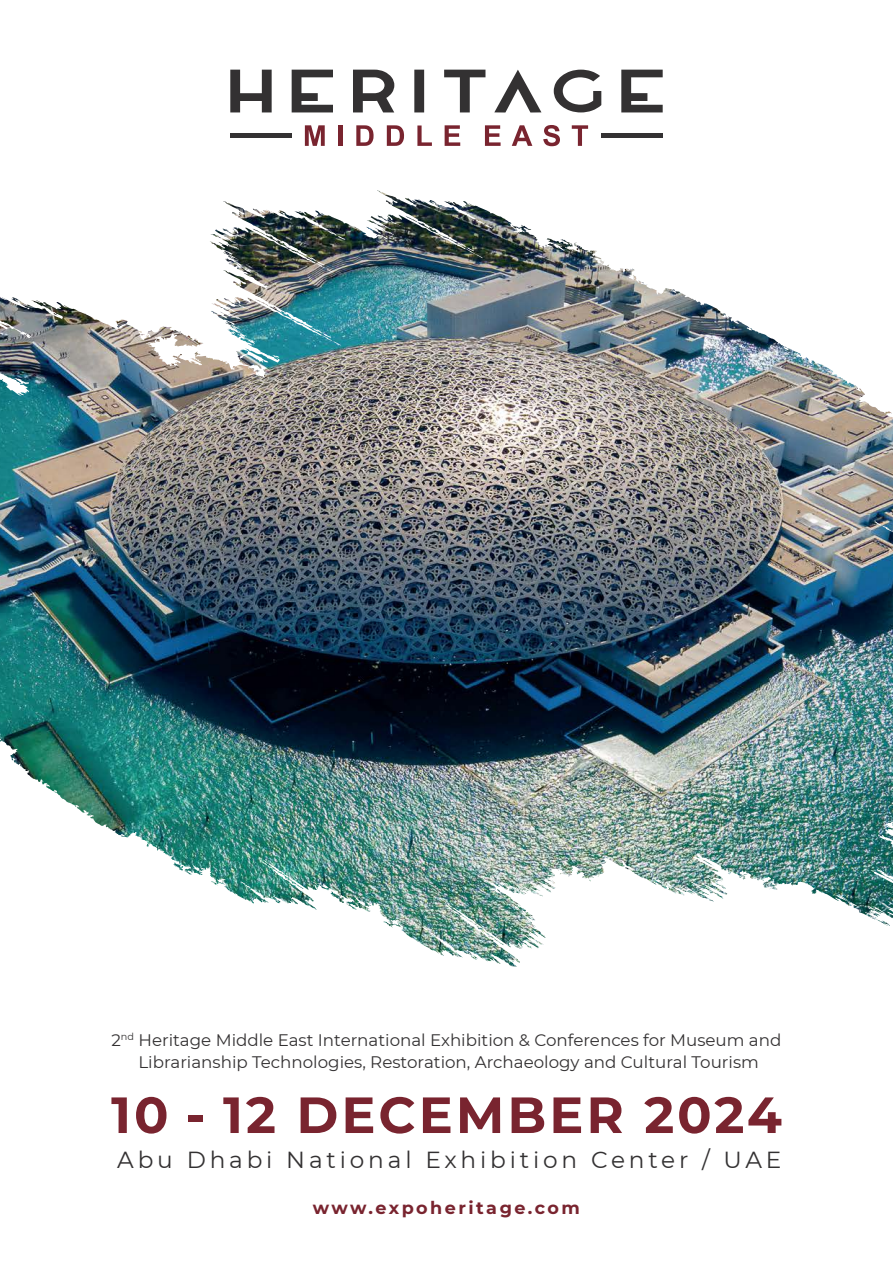
<style>
.page{position:relative;width:893px;height:1263px;background:#fff}
.page>*{position:absolute;margin:0;border:0;box-sizing:border-box;transform-origin:0 0}
.t1{font:700 50.85px "Montserrat";letter-spacing:.06em;color:#79242f}
.t2{font:23.25px "Montserrat";letter-spacing:.165em;color:#333132}
.t3{font:700 17.55px "Montserrat";letter-spacing:.14em;color:#79242f}
.t4{font:16.65px/22.8px "Montserrat";color:#333132;text-align:center}
</style>
<div class="page">
<img style="left:0;top:69px;width:893px;height:898px">
<img style="left:377px;top:191px;width:98px;height:61px">
<svg style="left:305px;top:125px;width:20px;height:21px"></svg>
<div style="left:338px;top:125px;width:5px;height:21px;background:#79242f"></div>
<svg style="left:356px;top:125px;width:18px;height:21px"></svg>
<svg style="left:387px;top:125px;width:17px;height:21px"></svg>
<svg style="left:417px;top:125px;width:15px;height:21px"></svg>
<svg style="left:445px;top:125px;width:15px;height:21px"></svg>
<svg style="left:485px;top:125px;width:16px;height:21px"></svg>
<svg style="left:512px;top:125px;width:20px;height:21px"></svg>
<svg style="left:543px;top:125px;width:17px;height:21px"></svg>
<svg style="left:572px;top:125px;width:16px;height:21px"></svg>
<hr style="left:230px;top:134px;width:62px;height:4px;background:#333132">
<hr style="left:601px;top:134px;width:62px;height:4px;background:#333132">
<svg style="left:230px;top:70px;width:433px;height:43px"></svg>
<p class="t4" style="left:111px;top:1028px;width:671px">2<sup>nd</sup> Heritage Middle East International Exhibition &amp; Conferences for Museum and<br>Librarianship Technologies, Restoration, Archaeology and Cultural Tourism</p>
<h1 class="t1" style="left:111px;top:1078px;width:672px">10 - 12 DECEMBER 2024</h1>
<h2 class="t2" style="left:117px;top:1143px;width:666px">Abu Dhabi National Exhibition Center / UAE</h2>
<p class="t3" style="left:313px;top:1195px;width:269px">www.expoheritage.com</p>
</div>
